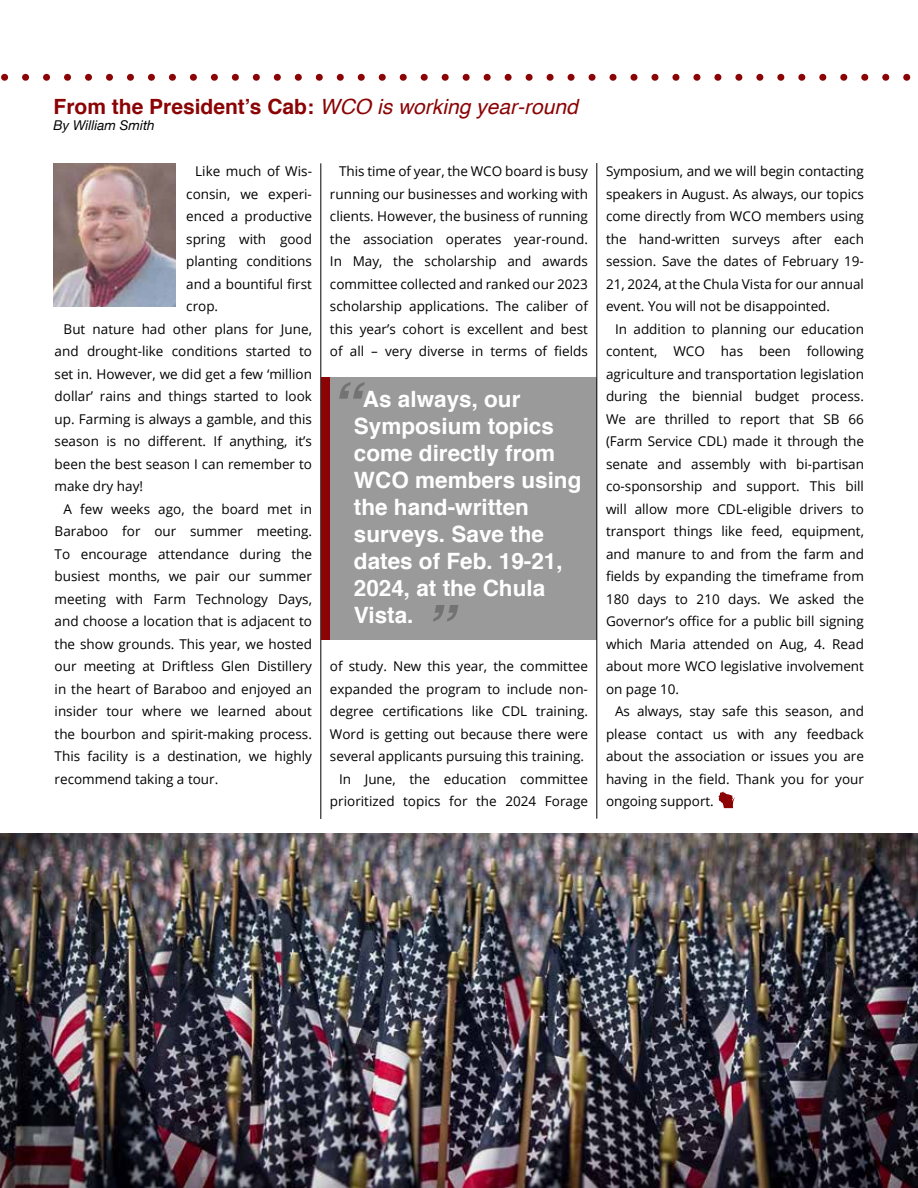
<style>
.page{position:relative;width:918px;height:1188px;background:#fff}
.page>*{position:absolute;margin:0;border:0;box-sizing:border-box;transform-origin:0 0}
.t1{font:italic 700 60.3px "Helvetica";color:#000}
.t2{font:700 22.5px/27px "Helvetica";color:#fff}
.t3{font:700 21px "Helvetica";color:#8b0304}
.t4{font:13.5px/22.5px "Open Sans";color:#000;text-align:justify}
.t5{font:italic 13.5px "Helvetica Neue";color:#000}
.s1{font-weight:400;font-style:italic}
</style>
<div class="page">
<svg style="left:1px;top:74px;width:910px;height:7px"></svg>
<hr style="left:321px;top:163px;width:1px;height:656px;background:#000">
<img style="left:54px;top:163px;width:122px;height:144px">
<svg style="left:718px;top:791px;width:17px;height:17px"></svg>
<div style="left:322px;top:377px;width:275px;height:263px;background:#9a9a9a"></div>
<div style="left:321px;top:377px;width:9px;height:263px;background:#8b0304"></div>
<img style="left:0;top:833px;width:918px;height:355px">
<hr style="left:597px;top:163px;width:1px;height:656px;background:#000">
<h3 class="t3" style="left:54px;top:90px;width:526px">From the President’s Cab: <span class="s1">WCO is working year-round</span></h3>
<p class="t5" style="left:54px;top:116px;width:103px">By William Smith</p>
<p class="t4" style="left:195px;top:160px;width:118px">Like much of Wis-</p>
<p class="t4" style="left:186px;top:182px;width:127px">consin, we experi-</p>
<p class="t4" style="left:186px;top:205px;width:127px">enced a productive</p>
<p class="t4" style="left:186px;top:227px;width:127px">spring with good</p>
<p class="t4" style="left:186px;top:250px;width:127px">planting conditions</p>
<p class="t4" style="left:186px;top:272px;width:127px">and a bountiful first</p>
<p class="t4" style="left:186px;top:295px;width:33px">crop.</p>
<p class="t4" style="left:64px;top:317px;width:250px">But nature had other plans for June,</p>
<p class="t4" style="left:55px;top:340px;width:259px">and drought-like conditions started to</p>
<p class="t4" style="left:55px;top:362px;width:259px">set in. However, we did get a few ‘million</p>
<p class="t4" style="left:55px;top:385px;width:259px">dollar’ rains and things started to look</p>
<p class="t4" style="left:55px;top:407px;width:259px">up. Farming is always a gamble, and this</p>
<p class="t4" style="left:55px;top:430px;width:259px">season is no different. If anything, it’s</p>
<p class="t4" style="left:55px;top:452px;width:259px">been the best season I can remember to</p>
<p class="t4" style="left:55px;top:475px;width:90px">make dry hay!</p>
<p class="t4" style="left:64px;top:497px;width:250px">A few weeks ago, the board met in</p>
<p class="t4" style="left:55px;top:520px;width:259px">Baraboo for our summer meeting.</p>
<p class="t4" style="left:55px;top:542px;width:259px">To encourage attendance during the</p>
<p class="t4" style="left:55px;top:565px;width:259px">busiest months, we pair our summer</p>
<p class="t4" style="left:55px;top:587px;width:259px">meeting with Farm Technology Days,</p>
<p class="t4" style="left:55px;top:610px;width:259px">and choose a location that is adjacent to</p>
<p class="t4" style="left:55px;top:632px;width:259px">the show grounds. This year, we hosted</p>
<p class="t4" style="left:55px;top:655px;width:259px">our meeting at Driftless Glen Distillery</p>
<p class="t4" style="left:55px;top:677px;width:259px">in the heart of Baraboo and enjoyed an</p>
<p class="t4" style="left:55px;top:700px;width:259px">insider tour where we learned about</p>
<p class="t4" style="left:55px;top:722px;width:259px">the bourbon and spirit-making process.</p>
<p class="t4" style="left:55px;top:745px;width:259px">This facility is a destination, we highly</p>
<p class="t4" style="left:55px;top:767px;width:165px">recommend taking a tour.</p>
<p class="t4" style="left:330px;top:160px;width:260px;text-indent:9px">This time of year, the WCO board is busy running our businesses and working with clients. However, the business of running the association operates year-round.<br>In May, the scholarship and awards committee collected and ranked our 2023 scholarship applications. The caliber of this year’s cohort is excellent and best of all – very diverse in terms of fields</p>
<h1 class="t1" style="left:329px;top:355px;width:32px">“</h1>
<h2 class="t2" style="left:354px;top:386px;width:229px;text-indent:9px">As always, our<br>Symposium topics come directly from<br>WCO members using the hand-written surveys. Save the dates of Feb. 19-21,<br>2024, at the Chula<br>Vista.</h2>
<h1 class="t1" style="left:423px;top:577px;width:32px">”</h1>
<p class="t4" style="left:330px;top:655px;width:260px;text-align:right">of study. New this year, the committee expanded the program to include non&shy;degree certifications like CDL training.<br>Word is getting out because there were several applicants pursuing this training.<br>In June, the education committee prioritized topics for the 2024 Forage</p>
<p class="t4" style="left:606px;top:160px;width:260px">Symposium, and we will begin contacting speakers in August. As always, our topics come directly from WCO members using the hand-written surveys after each session. Save the dates of February 19- 21, 2024, at the Chula Vista for our annual event. You will not be disappointed.</p>
<p class="t4" style="left:606px;top:317px;width:260px;text-indent:9px">In addition to planning our education content, WCO has been following agriculture and transportation legislation during the biennial budget process.<br>We are thrilled to report that SB 66 (Farm Service CDL) made it through the senate and assembly with bi-partisan co-sponsorship and support. This bill will allow more CDL-eligible drivers to transport things like feed, equipment, and manure to and from the farm and fields by expanding the timeframe from 180 days to 210 days. We asked the Governor’s office for a public bill signing which Maria attended on Aug, 4. Read about more WCO legislative involvement on page 10.</p>
<p class="t4" style="left:606px;top:700px;width:260px;text-indent:9px">As always, stay safe this season, and please contact us with any feedback about the association or issues you are having in the field. Thank you for your ongoing support.</p>
</div>
